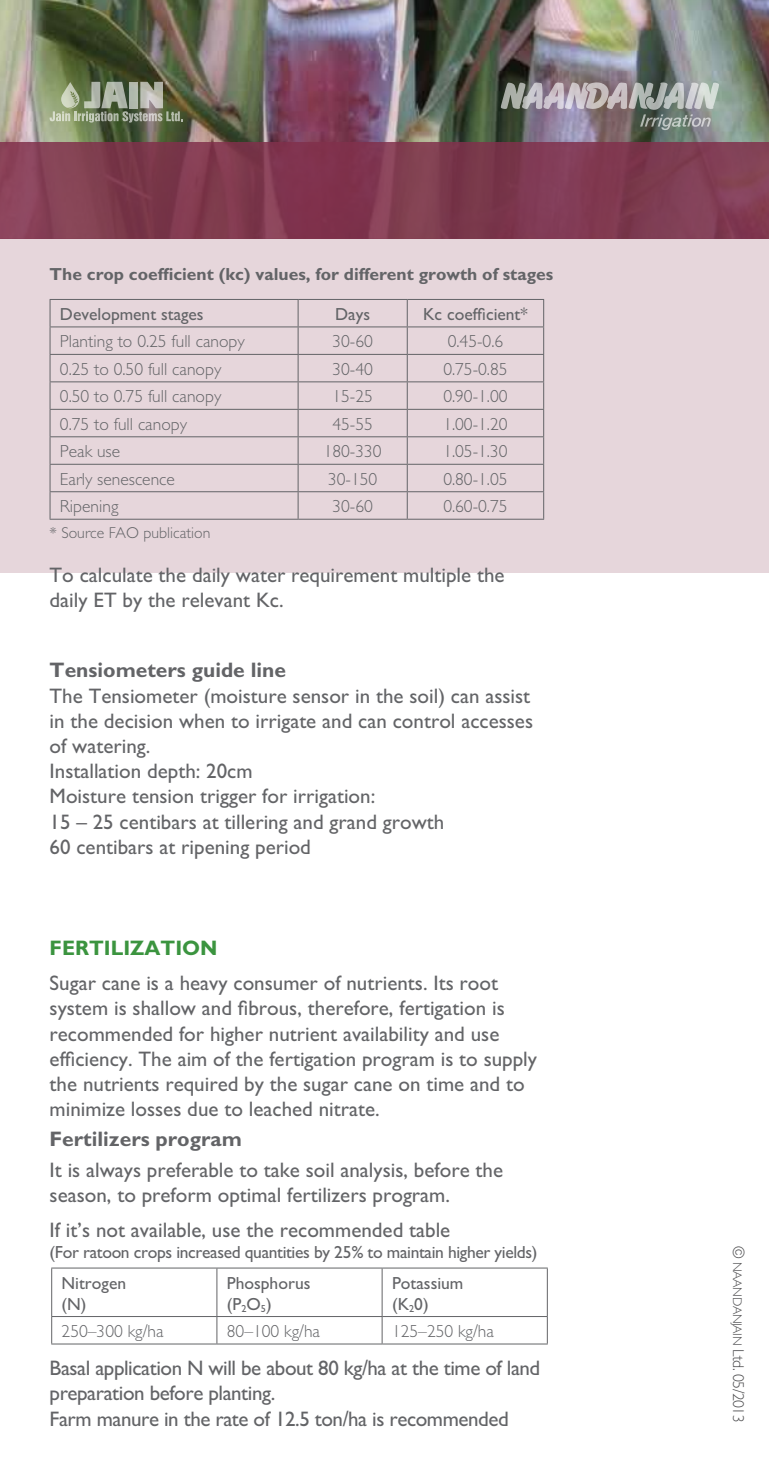
<style>
.page{position:relative;width:769px;height:1474px;background:#fff}
.page>*{position:absolute;margin:0;border:0;box-sizing:border-box;transform-origin:0 0}
.t1{font:21px/25.2px "M Gill Sans";color:#636467}
.t2{font:21px/25.2px "M Gill Sans";letter-spacing:-.02em;color:#636467}
.t3{font:700 21px "M Gill Sans";color:#636467}
.t4{font:700 21px "M Gill Sans";color:#3b943f}
.t5{font:300 17.5px "M Gill Sans";color:#636467}
.t6{font:17.5px/30.4px "M Gill Sans";letter-spacing:-.02em;color:#636467}
.t7{font:17.5px/21px "M Gill Sans";color:#636467}
.t8{font:700 17.5px "M Gill Sans";color:#636467}
.t9{font:300 15.75px "M Gill Sans";letter-spacing:-.03em;color:#4d4d4f}
.t10{font:300 15.75px "M Gill Sans";color:#636467}
.s1{font-size:12.6px}
</style>
<div class="page">
<img style="left:0;top:0;width:769px;height:142px">
<div style="left:0;top:238px;width:769px;height:335px;background:#e6d6db"></div>
<svg style="left:0;top:142px;width:769px;height:97px;fill:#803b50"></svg>
<svg style="left:501px;top:82px;width:218px;height:48px"></svg>
<svg style="left:50px;top:82px;width:133px;height:41px"></svg>
<hr style="left:50px;top:299px;width:248px;height:1px;background:#636467">
<hr style="left:298px;top:299px;width:109px;height:1px;background:#636467">
<hr style="left:407px;top:299px;width:137px;height:1px;background:#636467">
<hr style="left:50px;top:326px;width:248px;height:1px;background:#636467">
<hr style="left:298px;top:326px;width:109px;height:1px;background:#636467">
<hr style="left:407px;top:326px;width:137px;height:1px;background:#636467">
<hr style="left:50px;top:354px;width:248px;height:1px;background:#636467">
<hr style="left:298px;top:354px;width:109px;height:1px;background:#636467">
<hr style="left:407px;top:354px;width:137px;height:1px;background:#636467">
<hr style="left:50px;top:381px;width:248px;height:1px;background:#636467">
<hr style="left:298px;top:381px;width:109px;height:1px;background:#636467">
<hr style="left:407px;top:381px;width:137px;height:1px;background:#636467">
<hr style="left:50px;top:409px;width:248px;height:1px;background:#636467">
<hr style="left:298px;top:409px;width:109px;height:1px;background:#636467">
<hr style="left:407px;top:409px;width:137px;height:1px;background:#636467">
<hr style="left:50px;top:436px;width:248px;height:1px;background:#636467">
<hr style="left:298px;top:436px;width:109px;height:1px;background:#636467">
<hr style="left:407px;top:436px;width:137px;height:1px;background:#636467">
<hr style="left:50px;top:464px;width:248px;height:1px;background:#636467">
<hr style="left:298px;top:464px;width:109px;height:1px;background:#636467">
<hr style="left:407px;top:464px;width:137px;height:1px;background:#636467">
<hr style="left:50px;top:491px;width:248px;height:1px;background:#636467">
<svg style="left:50px;top:300px;width:1px;height:219px"></svg>
<hr style="left:298px;top:491px;width:109px;height:1px;background:#636467">
<svg style="left:298px;top:300px;width:1px;height:219px"></svg>
<hr style="left:407px;top:491px;width:137px;height:1px;background:#636467">
<svg style="left:407px;top:300px;width:1px;height:219px"></svg>
<svg style="left:543px;top:300px;width:1px;height:219px"></svg>
<hr style="left:50px;top:519px;width:248px;height:1px;background:#636467">
<hr style="left:298px;top:519px;width:109px;height:1px;background:#636467">
<hr style="left:407px;top:519px;width:137px;height:1px;background:#636467">
<hr style="left:51px;top:1267px;width:166px;height:1px;background:#636467">
<hr style="left:51px;top:1268px;width:1px;height:47px;background:#636467">
<hr style="left:217px;top:1267px;width:165px;height:1px;background:#636467">
<hr style="left:216px;top:1268px;width:1px;height:47px;background:#636467">
<hr style="left:382px;top:1267px;width:166px;height:1px;background:#636467">
<hr style="left:382px;top:1268px;width:1px;height:47px;background:#636467">
<hr style="left:547px;top:1268px;width:1px;height:47px;background:#636467">
<hr style="left:51px;top:1315px;width:166px;height:1px;background:#636467">
<svg style="left:51px;top:1316px;width:1px;height:27px"></svg>
<hr style="left:217px;top:1315px;width:165px;height:1px;background:#636467">
<svg style="left:216px;top:1316px;width:1px;height:27px"></svg>
<hr style="left:382px;top:1315px;width:166px;height:1px;background:#636467">
<svg style="left:382px;top:1316px;width:1px;height:27px"></svg>
<svg style="left:547px;top:1316px;width:1px;height:27px"></svg>
<hr style="left:51px;top:1343px;width:166px;height:1px;background:#636467">
<hr style="left:217px;top:1343px;width:165px;height:1px;background:#636467">
<hr style="left:382px;top:1343px;width:166px;height:1px;background:#636467">
<p class="t8" style="left:50px;top:264px;width:505px">The crop coefficient (kc) values, for different growth of stages</p>
<p class="t7" style="left:60px;top:304px;width:145px">Development stages</p>
<p class="t7" style="left:335px;top:304px;width:36px">Days</p>
<p class="t7" style="left:423px;top:304px;width:106px">Kc coefficient*</p>
<p class="t5" style="left:60px;top:332px;width:186px">Planting to 0.25 full canopy</p>
<p class="t5" style="left:332px;top:332px;width:42px">30-60</p>
<p class="t5" style="left:448px;top:332px;width:57px">0.45-0.6</p>
<p class="t5" style="left:60px;top:359px;width:163px">0.25 to 0.50 full canopy</p>
<p class="t5" style="left:332px;top:359px;width:42px">30-40</p>
<p class="t5" style="left:443px;top:359px;width:66px">0.75-0.85</p>
<p class="t5" style="left:60px;top:387px;width:163px">0.50 to 0.75 full canopy</p>
<p class="t5" style="left:332px;top:387px;width:42px">15-25</p>
<p class="t5" style="left:443px;top:387px;width:66px">0.90-1.00</p>
<p class="t5" style="left:60px;top:414px;width:129px">0.75 to full canopy</p>
<p class="t5" style="left:332px;top:414px;width:42px">45-55</p>
<p class="t5" style="left:443px;top:414px;width:66px">1.00-1.20</p>
<p class="t5" style="left:60px;top:442px;width:62px">Peak use</p>
<p class="t5" style="left:324px;top:442px;width:59px">180-330</p>
<p class="t5" style="left:443px;top:442px;width:66px">1.05-1.30</p>
<p class="t5" style="left:60px;top:469px;width:116px">Early senescence</p>
<p class="t5" style="left:328px;top:469px;width:51px">30-150</p>
<p class="t5" style="left:443px;top:469px;width:66px">0.80-1.05</p>
<p class="t5" style="left:60px;top:497px;width:60px">Ripening</p>
<p class="t5" style="left:332px;top:497px;width:42px">30-60</p>
<p class="t5" style="left:443px;top:497px;width:66px">0.60-0.75</p>
<p class="t10" style="left:50px;top:524px;width:162px">* Source FAO publication</p>
<p class="t1" style="left:50px;top:562px;width:456px">To calculate the daily water requirement multiple the daily ET by the relevant Kc.</p>
<p class="t3" style="left:50px;top:658px;width:238px">Tensiometers guide line</p>
<p class="t1" style="left:50px;top:683px;width:485px">The Tensiometer (moisture sensor in the soil) can assist in the decision when to irrigate and can control accesses of watering.<br>Installation depth: 20cm<br>Moisture tension trigger for irrigation:<br>15 – 25 centibars at tillering and grand growth<br>60 centibars at ripening period</p>
<p class="t4" style="left:50px;top:936px;width:170px">FERTILIZATION</p>
<p class="t1" style="left:50px;top:970px;width:489px">Sugar cane is a heavy consumer of nutrients. Its root system is shallow and fibrous, therefore, fertigation is recommended for higher nutrient availability and use efficiency. The aim of the fertigation program is to supply the nutrients required by the sugar cane on time and to minimize losses due to leached nitrate.</p>
<p class="t3" style="left:50px;top:1127px;width:194px">Fertilizers program</p>
<p class="t1" style="left:50px;top:1157px;width:455px">It is always preferable to take soil analysis, before the season, to preform optimal fertilizers program.</p>
<p class="t1" style="left:50px;top:1217px;width:402px">If it’s not available, use the recommended table</p>
<p class="t6" style="left:62px;top:1236px;width:477px;text-indent:-12px">(For ratoon crops increased quantities by 25% to maintain higher yields)<br>Nitrogen</p>
<p class="t7" style="left:62px;top:1293px;width:26px">(N)</p>
<p class="t7" style="left:227px;top:1272px;width:85px">Phosphorus (P<sub>2</sub>O<sub>5</sub>)</p>
<p class="t7" style="left:392px;top:1272px;width:73px">Potassium (K<sub>2</sub>0)</p>
<p class="t5" style="left:62px;top:1321px;width:103px">250–300 kg/ha</p>
<p class="t5" style="left:227px;top:1321px;width:95px">80–100 kg/ha</p>
<p class="t5" style="left:392px;top:1321px;width:103px">125–250 kg/ha</p>
<p class="t2" style="left:50px;top:1355px;width:492px">Basal application N will be about 80 kg/ha at the time of land preparation before planting.<br>Farm manure in the rate of 12.5 ton/ha is recommended</p>
<p class="t9" style="left:747px;top:1245px;width:178px;rotate:90deg">© <span class="s1">NAANDANJAIN</span> Ltd. 05/2013</p>
</div>
